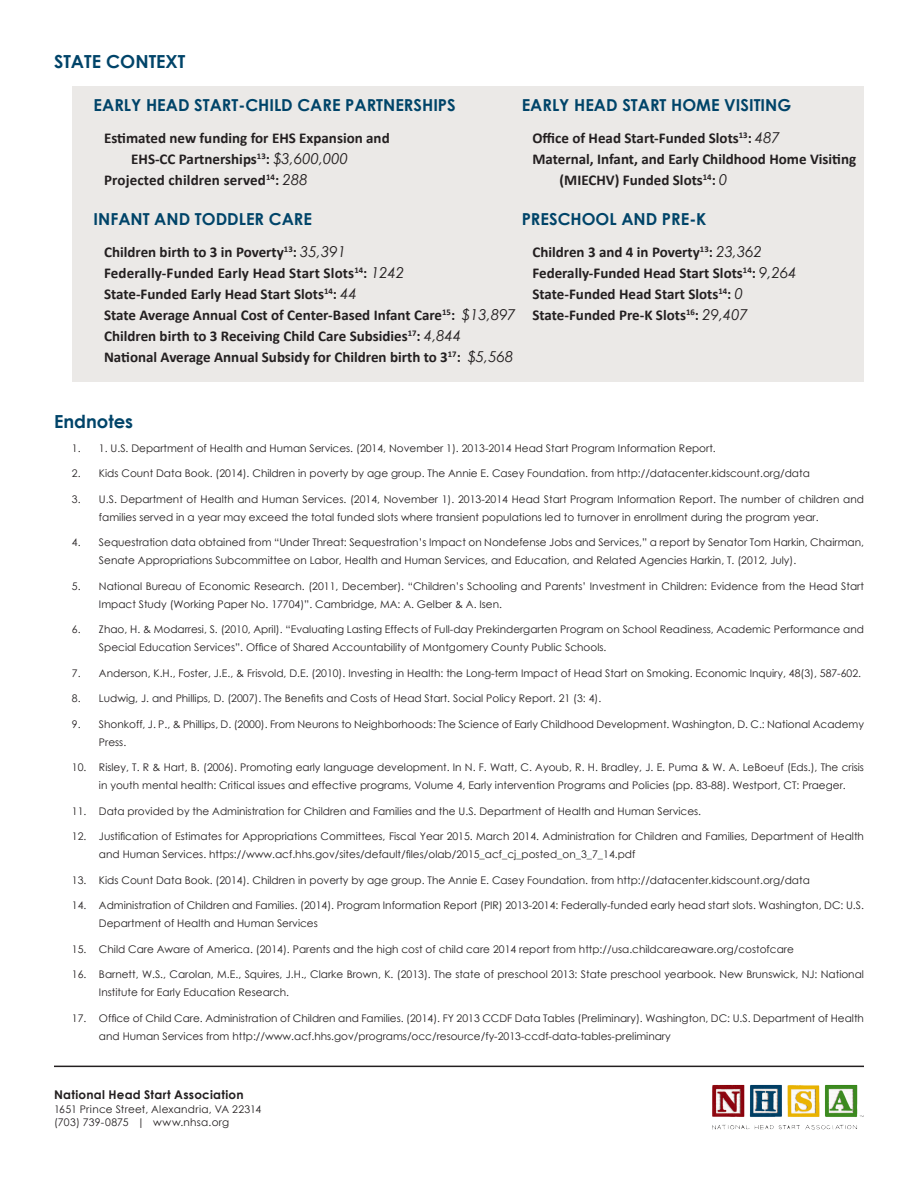
<style>
.page{position:relative;width:918px;height:1188px;background:#fff}
.page>*{position:absolute;margin:0;border:0;box-sizing:border-box;transform-origin:0 0}
.t1{font:700 18px "Century Gothic";color:#004469}
.t2{font:700 16.5px "Century Gothic";color:#004469}
.t3{font:700 15px/21px "Calibri";color:#231f20}
.t4{font:700 12px "Century Gothic";letter-spacing:.02em;color:#231f20}
.t5{font:10.5px/18px "Century Gothic";color:#231f20}
.t6{font:10.5px/12.6px "Century Gothic";letter-spacing:.025em;color:#231f20}
.s1{font-family:"Century Gothic";font-weight:400;font-style:italic}
</style>
<div class="page">
<div style="left:72px;top:86px;width:792px;height:296px;background:#e7e5e3"></div>
<img style="left:712px;top:1084px;width:152px;height:46px">
<hr style="left:54px;top:1066px;width:810px;height:1px;background:#231f20">
<h1 class="t1" style="left:54px;top:47px;width:133px">STATE CONTEXT</h1>
<h2 class="t2" style="left:94px;top:93px;width:11px">EAR</h2>
<h2 class="t2" style="left:124px;top:93px;width:34px">LY HEAD</h2>
<h2 class="t2" style="left:194px;top:93px;width:10px">START</h2>
<h2 class="t2" style="left:238px;top:93px;width:71px">-CHILD CARE</h2>
<h2 class="t2" style="left:345px;top:93px;width:11px">PART</h2>
<h2 class="t2" style="left:383px;top:93px;width:23px">NERSH</h2>
<h2 class="t2" style="left:433px;top:93px;width:14px">IPS</h2>
<h2 class="t2" style="left:522px;top:93px;width:75px">EARLY HEAD</h2>
<h2 class="t2" style="left:622px;top:93px;width:26px">START</h2>
<h2 class="t2" style="left:671px;top:93px;width:122px">HOME VISITING</h2>
<h3 class="t3" style="left:104px;top:128px;width:287px">Estimated new funding for EHS Expansion and</h3>
<h3 class="t3" style="left:131px;top:149px;width:218px">EHS-CC Partnerships<sup>13</sup>: <span class="s1">$3,600,000</span></h3>
<h3 class="t3" style="left:104px;top:170px;width:205px">Projected children served<sup>14</sup>: <span class="s1">288</span></h3>
<h3 class="t3" style="left:532px;top:128px;width:249px">Office of Head Start-Funded Slots<sup>13</sup>: <span class="s1">487</span></h3>
<h3 class="t3" style="left:533px;top:149px;width:325px">Maternal, Infant, and Early Childhood Home Visiting</h3>
<h3 class="t3" style="left:560px;top:170px;width:169px">(MIECHV) Funded Slots<sup>14</sup>: <span class="s1">0</span></h3>
<h2 class="t2" style="left:94px;top:206px;width:122px">INFANT AND TODD</h2>
<h2 class="t2" style="left:239px;top:206px;width:54px">LER CARE</h2>
<h2 class="t2" style="left:522px;top:206px;width:12px">PRESCHOO</h2>
<h2 class="t2" style="left:609px;top:206px;width:99px">L AND PRE-K</h2>
<p class="t3" style="left:104px;top:242px;width:413px">Children birth to 3 in Poverty<sup>13</sup>: <span class="s1">35,391<br></span>Federally-Funded Early Head Start Slots<sup>14</sup>: <span class="s1">1242<br></span>State-Funded Early Head Start Slots<sup>14</sup>: <span class="s1">44<br></span>State Average Annual Cost of Center-Based Infant Care<sup>15</sup>: <span class="s1">$13,897<br></span>Children birth to 3 Receiving Child Care Subsidies<sup>17</sup>: <span class="s1">4,844<br></span>National Average Annual Subsidy for Children birth to 3<sup>17</sup>: <span class="s1">$5,568</span></p>
<h3 class="t3" style="left:532px;top:242px;width:266px">Children 3 and 4 in Poverty<sup>13</sup>: <span class="s1">23,362<br></span>Federally-Funded Head Start Slots<sup>14</sup>: <span class="s1">9,264<br></span>State-Funded Head Start Slots<sup>14</sup>: <span class="s1">0<br></span>State-Funded Pre-K Slots<sup>16</sup>: <span class="s1">29,407</span></h3>
<h1 class="t1" style="left:54px;top:408px;width:81px">ENDNOTES</h1>
<p class="t5" style="left:72px;top:439px;width:645px">1. 1. U.S. Department of Health and Human Services. (2014, November 1). 2013-2014 Head Start Program Information Report.</p>
<p class="t5" style="left:72px;top:464px;width:739px">2. Kids Count Data Book. (2014). Children in poverty by age group. The Annie E. Casey Foundation. from http://datacenter.kidscount.org/data</p>
<p class="t5" style="left:99px;top:490px;width:767px;text-indent:-27px">3. U.S. Department of Health and Human Services. (2014, November 1). 2013-2014 Head Start Program Information Report. The number of children and families served in a year may exceed the total funded slots where transient populations led to turnover in enrollment during the program year.</p>
<p class="t5" style="left:99px;top:533px;width:767px;text-indent:-27px">4. Sequestration data obtained from “Under Threat: Sequestration’s Impact on Nondefense Jobs and Services,” a report by Senator Tom Harkin, Chairman,<br>Senate Appropriations Subcommittee on Labor, Health and Human Services, and Education, and Related Agencies Harkin, T. (2012, July).</p>
<p class="t5" style="left:99px;top:577px;width:767px;text-indent:-27px">5. National Bureau of Economic Research. (2011, December). “Children’s Schooling and Parents’ Investment in Children: Evidence from the Head Start<br>Impact Study (Working Paper No. 17704)”. Cambridge, MA: A. Gelber &amp; A. Isen.</p>
<p class="t5" style="left:99px;top:620px;width:766px;text-indent:-27px">6. Zhao, H. &amp; Modarresi, S. (2010, April). “Evaluating Lasting Effects of Full-day Prekindergarten Program on School Readiness, Academic Performance and<br>Special Education Services”. Office of Shared Accountability of Montgomery County Public Schools.</p>
<p class="t5" style="left:72px;top:664px;width:791px">7. Anderson, K.H., Foster, J.E., &amp; Frisvold, D.E. (2010). Investing in Health: the Long-term Impact of Head Start on Smoking. Economic Inquiry, 48(3), 587-602.</p>
<p class="t5" style="left:72px;top:689px;width:531px">8. Ludwig, J. and Phillips, D. (2007). The Benefits and Costs of Head Start. Social Policy Report. 21 (3: 4).</p>
<p class="t5" style="left:99px;top:715px;width:767px;text-indent:-27px">9. Shonkoff, J. P., &amp; Phillips, D. (2000). From Neurons to Neighborhoods: The Science of Early Childhood Development. Washington, D. C.: National Academy<br>Press.</p>
<p class="t5" style="left:99px;top:758px;width:767px;text-indent:-27px">10. Risley, T. R &amp; Hart, B. (2006). Promoting early language development. In N. F. Watt, C. Ayoub, R. H. Bradley, J. E. Puma &amp; W. A. LeBoeuf (Eds.), The crisis in youth mental health: Critical issues and effective programs, Volume 4, Early intervention Programs and Policies (pp. 83-88). Westport, CT: Praeger.</p>
<p class="t5" style="left:72px;top:802px;width:631px">11. Data provided by the Administration for Children and Families and the U.S. Department of Health and Human Services.</p>
<p class="t5" style="left:99px;top:827px;width:766px;text-indent:-27px">12. Justification of Estimates for Appropriations Committees, Fiscal Year 2015. March 2014. Administration for Children and Families, Department of Health and Human Services. https://www.acf.hhs.gov/sites/default/files/olab/2015_acf_cj_posted_on_3_7_14.pdf</p>
<p class="t5" style="left:72px;top:871px;width:739px">13. Kids Count Data Book. (2014). Children in poverty by age group. The Annie E. Casey Foundation. from http://datacenter.kidscount.org/data</p>
<p class="t5" style="left:99px;top:896px;width:767px;text-indent:-27px">14. Administration of Children and Families. (2014). Program Information Report (PIR) 2013-2014: Federally-funded early head start slots. Washington, DC: U.S.<br>Department of Health and Human Services</p>
<p class="t5" style="left:72px;top:940px;width:723px">15. Child Care Aware of America. (2014). Parents and the high cost of child care 2014 report from http://usa.childcareaware.org/costofcare</p>
<p class="t5" style="left:99px;top:965px;width:766px;text-indent:-27px">16. Barnett, W.S., Carolan, M.E., Squires, J.H., Clarke Brown, K. (2013). The state of preschool 2013: State preschool yearbook. New Brunswick, NJ: National<br>Institute for Early Education Research.</p>
<p class="t5" style="left:99px;top:1009px;width:767px;text-indent:-27px">17. Office of Child Care. Administration of Children and Families. (2014). FY 2013 CCDF Data Tables (Preliminary). Washington, DC: U.S. Department of Health and Human Services from http://www.acf.hhs.gov/programs/occ/resource/fy-2013-ccdf-data-tables-preliminary</p>
<p class="t4" style="left:54px;top:1085px;width:191px">N ATIONAL HEAD START ASSOCIATION</p>
<p class="t6" style="left:54px;top:1103px;width:209px">1651 Prince Street, Alexandria, VA 22314 (703) 739-0875 | www.nhsa.org</p>
</div>
